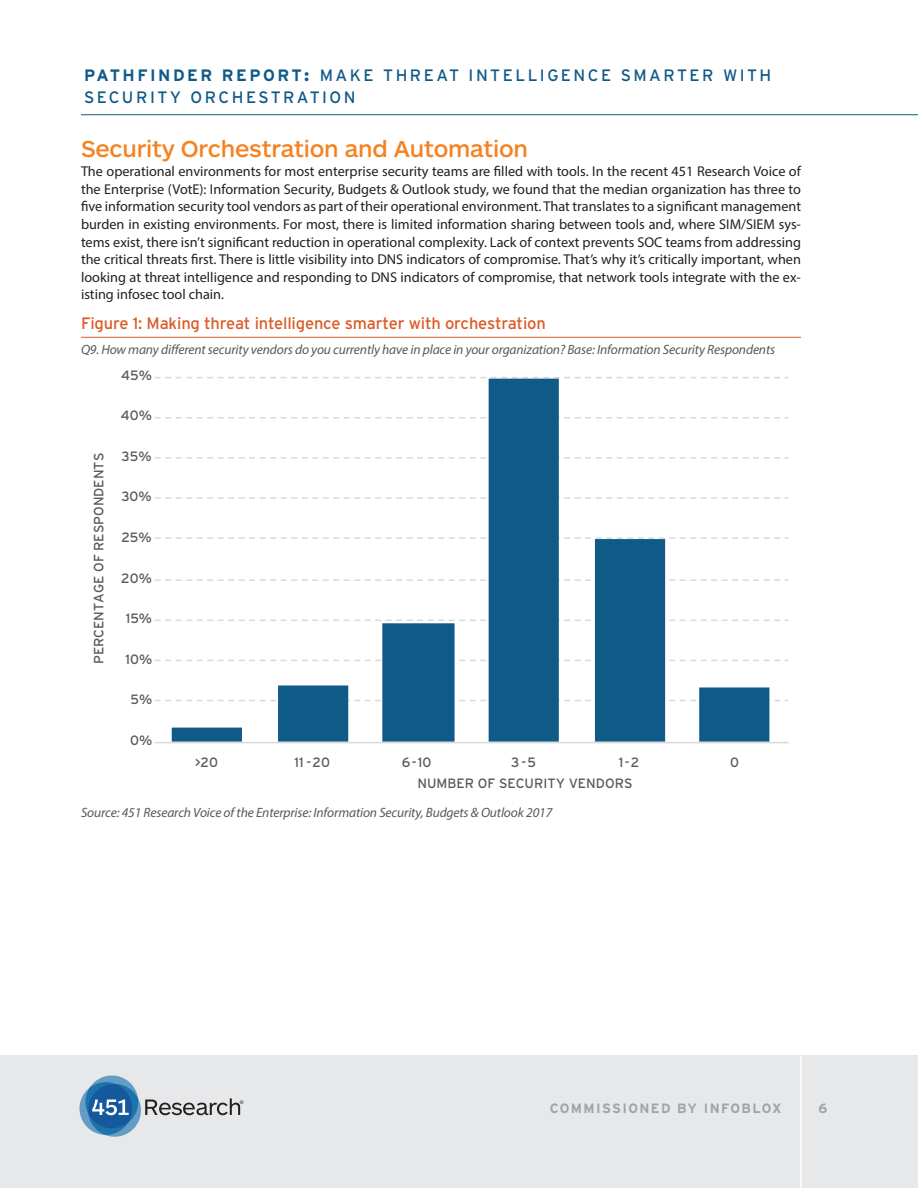
<style>
.page{position:relative;width:918px;height:1188px;background:#fff}
.page>*{position:absolute;margin:0;border:0;box-sizing:border-box;transform-origin:0 0}
.Document_Hed_70{font:500 24px "ARS Maquette Pro";letter-spacing:-.01em;color:#f58220}
.t1{font:16.5px/22.5px "Interstate";letter-spacing:.15em;color:#0f5a86}
.ChartHarder{font:16.5px "Interstate";letter-spacing:-.01em;color:#dc5b26}
.Myriad_Body{font:14.25px/17.7px "Myriad Pro";color:#231f20;text-align:justify}
.Question{font:italic 13.5px "Myriad Pro";letter-spacing:-.01em;color:#57585a}
.t2{font:13.5px "Interstate";color:#595a5a}
.t3{font:700 13.5px "Interstate";letter-spacing:.1em;color:#a0a3a9}
.s1{font-weight:700}
.s2{font-weight:900}
</style>
<div class="page">
<div style="left:0;top:1055px;width:918px;height:133px;background:#e7e8e9"></div>
<hr style="left:81px;top:114px;width:837px;height:1px;background:#0f5a86">
<hr style="left:800px;top:1055px;width:2px;height:133px;background:#fff">
<svg style="left:79px;top:1075px;width:164px;height:62px"></svg>
<hr style="left:81px;top:337px;width:720px;height:1px;background:#dc5b26">
<svg style="left:155px;top:700px;width:633px;height:1px"></svg>
<svg style="left:155px;top:660px;width:633px;height:1px"></svg>
<svg style="left:155px;top:620px;width:633px;height:1px"></svg>
<svg style="left:155px;top:579px;width:633px;height:2px"></svg>
<svg style="left:155px;top:537px;width:633px;height:2px"></svg>
<svg style="left:155px;top:497px;width:633px;height:2px"></svg>
<svg style="left:155px;top:457px;width:633px;height:2px"></svg>
<svg style="left:155px;top:417px;width:633px;height:1px"></svg>
<svg style="left:155px;top:377px;width:633px;height:1px"></svg>
<svg style="left:172px;top:379px;width:597px;height:363px"></svg>
<hr style="left:155px;top:742px;width:633px;height:1px;background:#d9d9d8">
<p class="t1" style="left:84px;top:64px;width:689px"><span class="s1">PATHFINDER REPORT</span><span class="s2">:</span> MAKE THREAT INTELLIGENCE SMARTER WITH<br>SECURITY ORCHESTRATION</p>
<p class="Document_Hed_70" style="left:81px;top:133px;width:448px">Security Orchestration and Automation</p>
<p class="Myriad_Body" style="left:81px;top:162px;width:722px">The operational environments for most enterprise security teams are filled with tools. In the recent 451 Research Voice of the Enterprise (VotE): Information Security, Budgets &amp; Outlook study, we found that the median organization has three to five information security tool vendors as part of their operational environment. That translates to a significant management burden in existing environments. For most, there is limited information sharing between tools and, where SIM/SIEM sys&shy;tems exist, there isn’t significant reduction in operational complexity. Lack of context prevents SOC teams from addressing the critical threats first. There is little visibility into DNS indicators of compromise. That’s why it’s critically important, when looking at threat intelligence and responding to DNS indicators of compromise, that network tools integrate with the ex&shy;isting infosec tool chain.</p>
<p class="ChartHarder" style="left:81px;top:314px;width:466px">Figure 1: Making threat intelligence smarter with orchestration</p>
<p class="Question" style="left:81px;top:341px;width:696px">Q9. How many different security vendors do you currently have in place in your organization? Base: Information Security Respondents</p>
<p class="t2" style="left:121px;top:367px;width:32px">45%</p>
<p class="t2" style="left:91px;top:664px;width:213px;rotate:-90deg">PERCENTAGE OF RESPONDENTS</p>
<p class="t2" style="left:121px;top:407px;width:33px">40%</p>
<p class="t2" style="left:122px;top:448px;width:32px">35%</p>
<p class="t2" style="left:121px;top:488px;width:32px">30%</p>
<p class="t2" style="left:121px;top:529px;width:32px">25%</p>
<p class="t2" style="left:121px;top:570px;width:32px">20%</p>
<p class="t2" style="left:126px;top:610px;width:28px">15%</p>
<p class="t2" style="left:126px;top:651px;width:28px">10%</p>
<p class="t2" style="left:130px;top:691px;width:23px">5%</p>
<p class="t2" style="left:130px;top:732px;width:24px">0%</p>
<p class="t2" style="left:195px;top:754px;width:25px">&gt;20</p>
<p class="t2" style="left:294px;top:754px;width:37px">11 -20</p>
<p class="t2" style="left:402px;top:754px;width:31px">6-10</p>
<p class="t2" style="left:511px;top:754px;width:26px">3-5</p>
<p class="t2" style="left:619px;top:754px;width:22px">1-2</p>
<p class="t2" style="left:730px;top:754px;width:10px">0</p>
<p class="t2" style="left:417px;top:776px;width:217px">NUMBER OF SECURITY VENDORS</p>
<p class="Question" style="left:81px;top:804px;width:473px">Source: 451 Research Voice of the Enterprise: Information Security, Budgets &amp; Outlook 2017</p>
<p class="t3" style="left:550px;top:1100px;width:234px">COMMISSIONED BY INFOBLOX</p>
<p class="t3" style="left:818px;top:1100px;width:10px">6</p>
</div>
